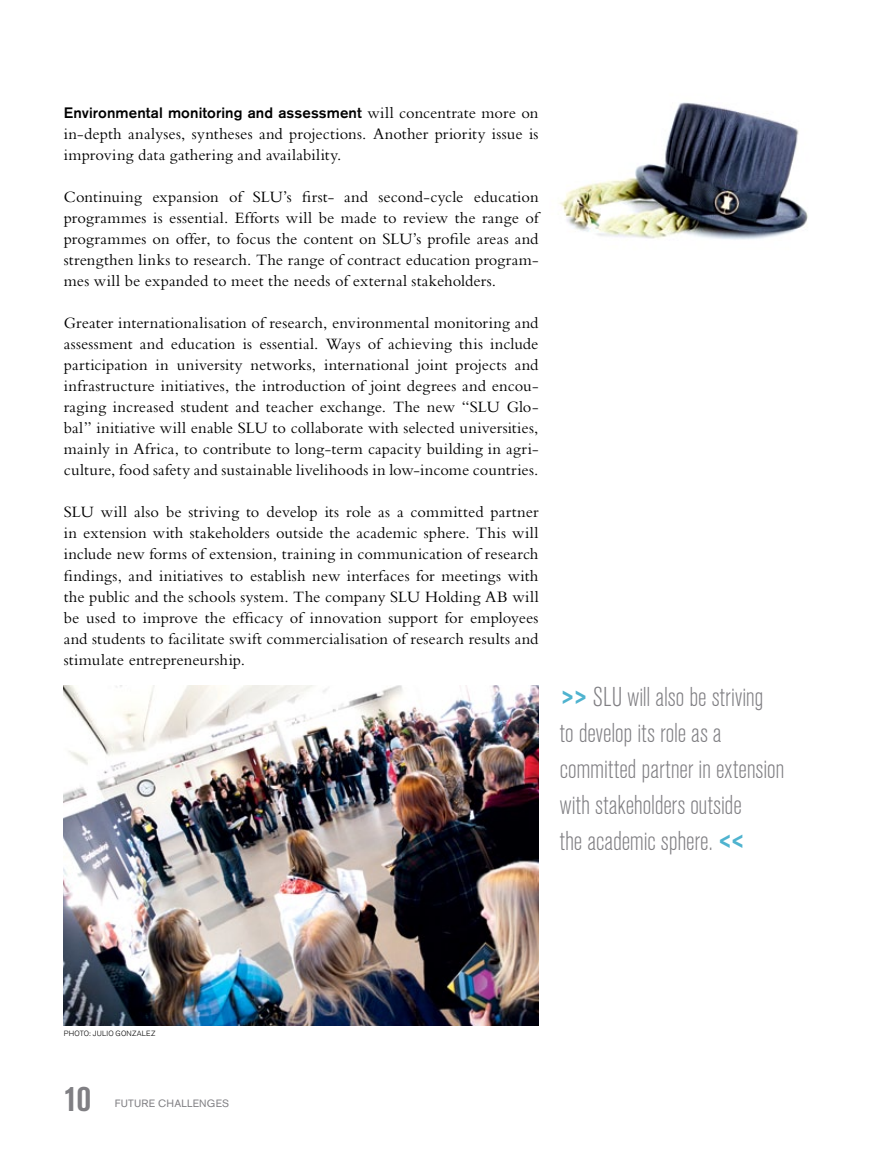
<style>
.page{position:relative;width:893px;height:1149px;background:#fff}
.page>*{position:absolute;margin:0;border:0;box-sizing:border-box;transform-origin:0 0}
.t1{font:700 condensed 36px "Akzidenz Grotesk BQ";color:#807f83}
.t2{font:300 condensed 27px/36px "Akzidenz Grotesk BQ";color:#807f83}
.t3{font:16.5px/21px "Bembo";letter-spacing:.005em;color:#000;text-align:justify}
.t4{font:500 15px "Akzidenz Grotesk BQ";letter-spacing:.005em;color:#000}
.t5{font:10.5px "Akzidenz Grotesk BQ";letter-spacing:.185em;color:#807f83}
.t6{font:300 7.5px "Akzidenz Grotesk BQ";letter-spacing:.025em;color:#000}
.s1{font-family:"Bembo";font-weight:400;font-size:16.5px}
.s2{font-family:"Akzidenz Grotesk BQ Bd Cnd Alt";font-weight:400;font-stretch:normal;color:#4fb3cf}
</style>
<div class="page">
<img style="left:559px;top:102px;width:249px;height:138px">
<img style="left:64px;top:685px;width:475px;height:340px">
<p class="t4" style="left:64px;top:104px;width:476px">Environmental monitoring and assessment <span class="s1">will concentrate more on</span></p>
<p class="t3" style="left:64px;top:123px;width:476px">in-depth analyses, syntheses and projections. Another priority issue is improving data gathering and availability.</p>
<p class="t3" style="left:64px;top:186px;width:476px">Continuing expansion of SLU’s first- and second-cycle education programmes is essential. Efforts will be made to review the range of programmes on offer, to focus the content on SLU’s profile areas and strengthen links to research. The range of contract education program&shy;mes will be expanded to meet the needs of external stakeholders.</p>
<p class="t3" style="left:64px;top:312px;width:476px">Greater internationalisation of research, environmental monitoring and assessment and education is essential. Ways of achieving this include participation in university networks, international joint projects and infrastructure initiatives, the introduction of joint degrees and encou&shy;raging increased student and teacher exchange. The new “SLU Glo&shy;bal” initiative will enable SLU to collaborate with selected universities, mainly in Africa, to contribute to long-term capacity building in agri&shy;culture, food safety and sustainable livelihoods in low-income countries.</p>
<p class="t3" style="left:64px;top:501px;width:476px">SLU will also be striving to develop its role as a committed partner in extension with stakeholders outside the academic sphere. This will include new forms of extension, training in communication of research findings, and initiatives to establish new interfaces for meetings with the public and the schools system. The company SLU Holding AB will be used to improve the efficacy of innovation support for employees and students to facilitate swift commercialisation of research results and stimulate entrepreneurship.</p>
<h2 class="t2" style="left:560px;top:679px;width:226px"><span class="s2">&gt;&gt;</span> SLU will also be striving<br>to develop its role as a committed partner in extension with stakeholders outside<br>the academic sphere. <span class="s2">&lt;&lt;</span></h2>
<p class="t6" style="left:64px;top:1029px;width:93px">PHOTO: JULIO GONZALEZ</p>
<h1 class="t1" style="left:64px;top:1077px;width:29px">10</h1>
<p class="t5" style="left:115px;top:1096px;width:67px">FUTURE CHALLE</p>
<p class="t5" style="left:199px;top:1096px;width:16px">NGES</p>
</div>
